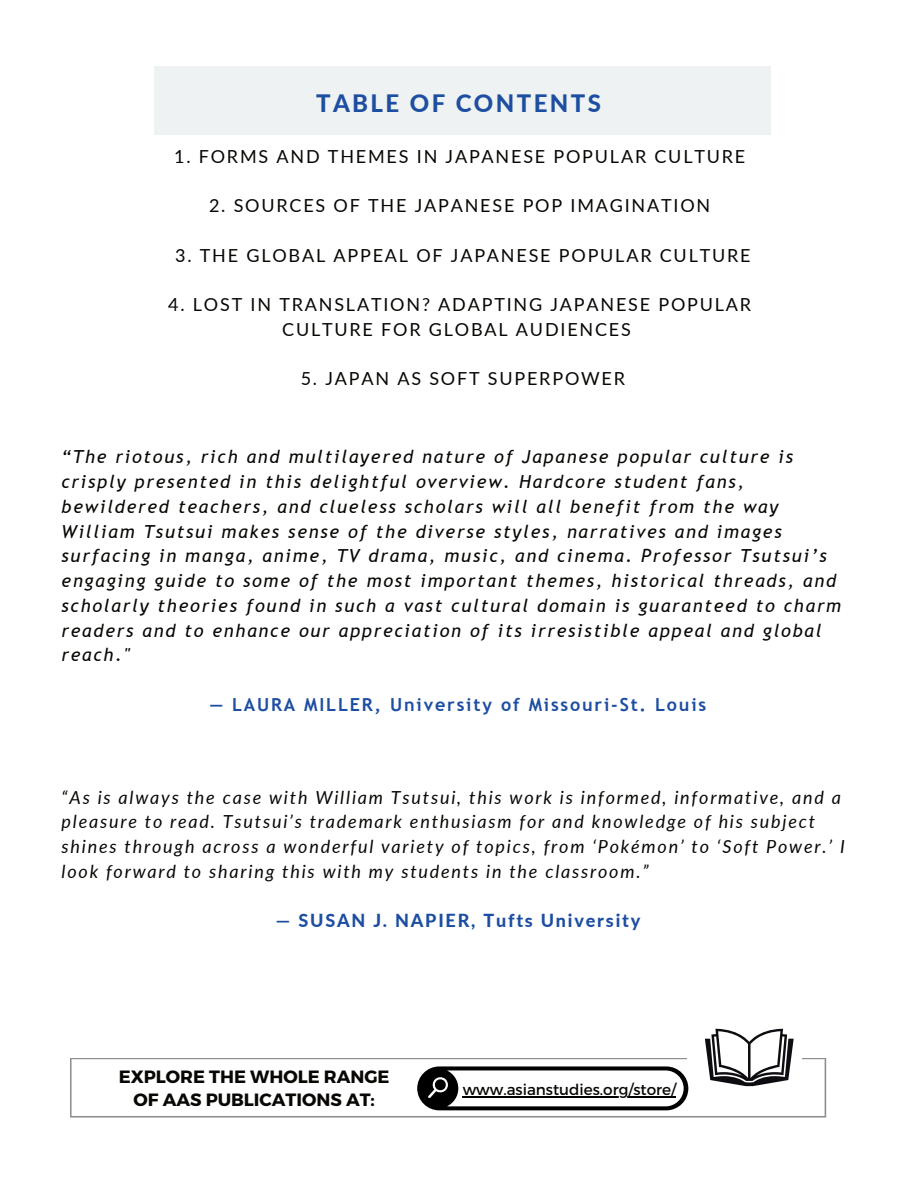
<style>
.page{position:relative;width:918px;height:1188px;background:#fff}
.page>*{position:absolute;margin:0;border:0;box-sizing:border-box;transform-origin:0 0}
.t1{font:800 24px "Lato";letter-spacing:.1em;color:#1d4ea1}
.t2{font:italic 18px/24.8px "Trebuchet MS";letter-spacing:.1em;color:#080704}
.t3{font:italic 18px/24.8px "Lato";letter-spacing:.1em;color:#080704}
.t4{font:18px/24.8px "Lato";letter-spacing:.1em;color:#080704;text-align:center}
.t5{font:700 18px "Trebuchet MS";letter-spacing:.1em;color:#1d4ea1}
.t6{font:800 18px "Lato";letter-spacing:.1em;color:#1d4ea1}
.t7{font:700 17.85px/22.6px "Montserrat";color:#080704;text-align:center}
.t8{font:15.15px "Montserrat";color:#080704}
</style>
<div class="page">
<div style="left:155px;top:66px;width:616px;height:68px;background:#eef2f2"></div>
<svg style="left:70px;top:1058px;width:756px;height:60px"></svg>
<div style="left:688px;top:1053px;width:114px;height:17px;background:#fff"></div>
<div style="left:417px;top:1066px;width:271px;height:44px;background:#000;border-radius:22px"></div>
<svg style="left:428px;top:1070px;width:256px;height:36px;background:#dfdfdf"></svg>
<svg style="left:705px;top:1029px;width:89px;height:57px"></svg>
<hr style="left:463px;top:1096px;width:213px;height:2px;background:#000">
<h1 class="t1" style="left:316px;top:85px;width:286px">TABLE OF CONTENTS</h1>
<p class="t4" style="left:174px;top:143px;width:573px">1. FORMS AND THEMES IN JAPANESE POPULAR CULTURE</p>
<p class="t4" style="left:209px;top:192px;width:503px">2. SOURCES OF THE JAPANESE POP IMAGINATION</p>
<p class="t4" style="left:175px;top:242px;width:577px">3. THE GLOBAL APPEAL OF JAPANESE POPULAR CULTURE</p>
<p class="t4" style="left:168px;top:291px;width:584px">4. LOST IN TRANSLATION? ADAPTING JAPANESE POPULAR<br>CULTURE FOR GLOBAL AUDIENCES</p>
<p class="t4" style="left:301px;top:366px;width:326px">5. JAPAN AS SOFT SUPERPOWER</p>
<p class="t2" style="left:62px;top:445px;width:781px">“The riotous, rich and multilayered nature of Japanese popular culture is crisply presented in this delightful overview. Hardcore student fans, bewildered teachers, and clueless scholars will all benefit from the way William Tsutsui makes sense of the diverse styles, narratives and images surfacing in manga, anime, TV drama, music, and cinema. Professor Tsutsui’s engaging guide to some of the most important themes, historical threads, and scholarly theories found in such a vast cultural domain is guaranteed to charm readers and to enhance our appreciation of its irresistible appeal and global reach."</p>
<p class="t5" style="left:210px;top:693px;width:498px">— LAURA MILLER, University of Missouri-St. Louis</p>
<p class="t3" style="left:62px;top:784px;width:785px">“As is always the case with William Tsutsui, this work is informed, informative, and a pleasure to read. Tsutsui’s trademark enthusiasm for and knowledge of his subject shines through across a wonderful variety of topics, from ‘Pokémon’ to ‘Soft Power.’ I look forward to sharing this with my students in the classroom.”</p>
<p class="t6" style="left:276px;top:908px;width:366px">— SUSAN J. NAPIER, Tufts University</p>
<p class="t7" style="left:119px;top:1066px;width:272px">EXPLORE THE WHOLE RANGE<br>OF AAS PUBLICATIONS AT:</p>
<p class="t8" style="left:463px;top:1080px;width:215px">www.asianstudies.org/store/</p>
</div>
